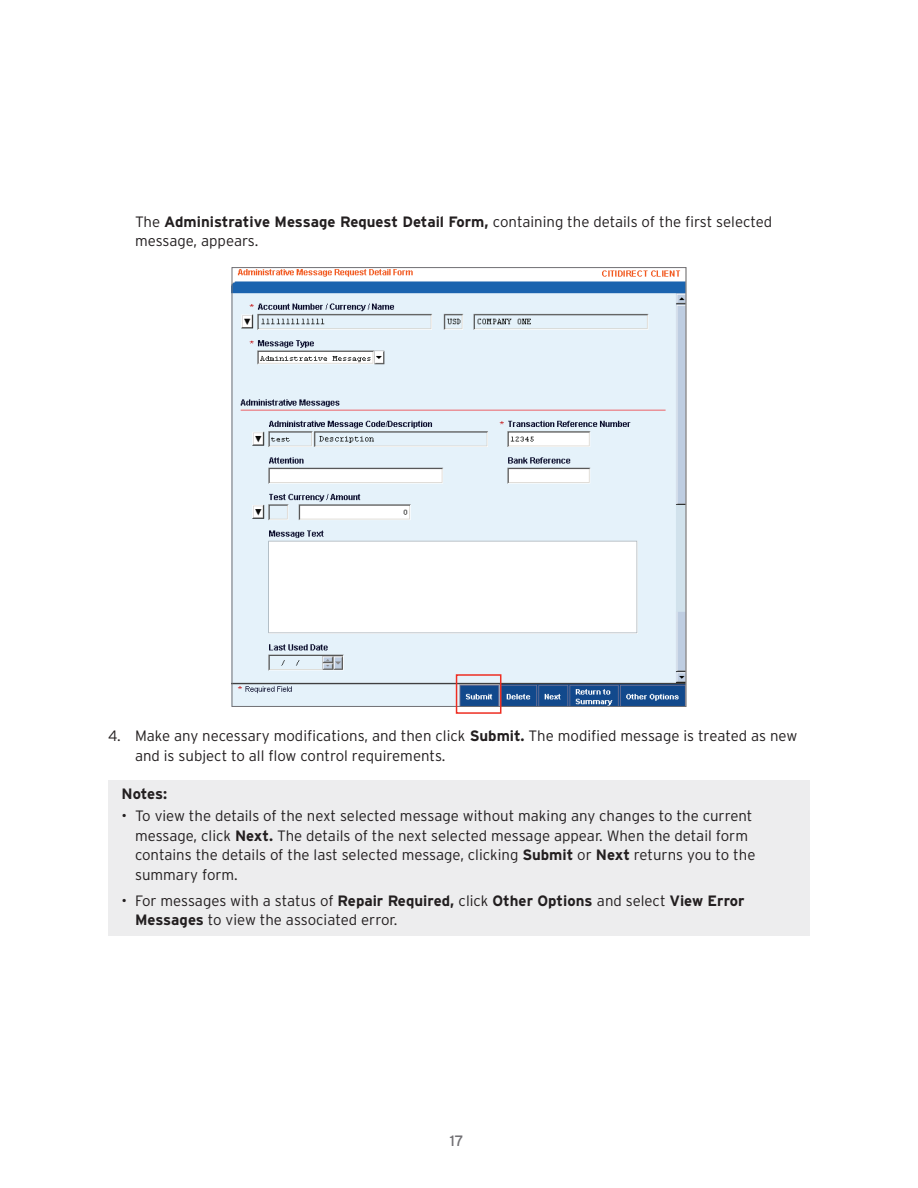
<style>
.page{position:relative;width:918px;height:1188px;background:#fff}
.page>*{position:absolute;margin:0;border:0;box-sizing:border-box;transform-origin:0 0}
.t1{font:300 15px/19.5px "Interstate";color:#231f20}
.t2{font:700 15px "Interstate";letter-spacing:-.01em;color:#231f20}
.t3{font:15px "Interstate";color:#717074}
.s1{font-weight:700}
</style>
<div class="page">
<img style="left:234px;top:269px;width:450px;height:436px">
<div style="left:108px;top:780px;width:702px;height:156px;background:#ededee"></div>
<div style="left:456px;top:674px;width:45px;height:40px;border:2px solid #ee2e22"></div>
<p class="t1" style="left:135px;top:212px;width:639px">The <span class="s1">Administrative Message Request Detail Form,</span> containing the details of the first selected message, appears.</p>
<p class="t1" style="left:135px;top:726px;width:664px;text-indent:-27px">4. Make any necessary modifications, and then click <span class="s1">Submit.</span> The modified message is treated as new and is subject to all flow control requirements.</p>
<p class="t2" style="left:122px;top:785px;width:47px">Notes:</p>
<p class="t1" style="left:135px;top:806px;width:622px;text-indent:-14px">• To view the details of the next selected message without making any changes to the current message, click <span class="s1">Next.</span> The details of the next selected message appear. When the detail form contains the details of the last selected message, clicking <span class="s1">Submit</span> or <span class="s1">Next</span> returns you to the summary form.</p>
<p class="t1" style="left:135px;top:891px;width:611px;text-indent:-14px">• For messages with a status of <span class="s1">Repair Required,</span> click <span class="s1">Other Options</span> and select <span class="s1">View Error<br>Messages</span> to view the associated error.</p>
<p class="t3" style="left:450px;top:1132px;width:16px">17</p>
</div>
